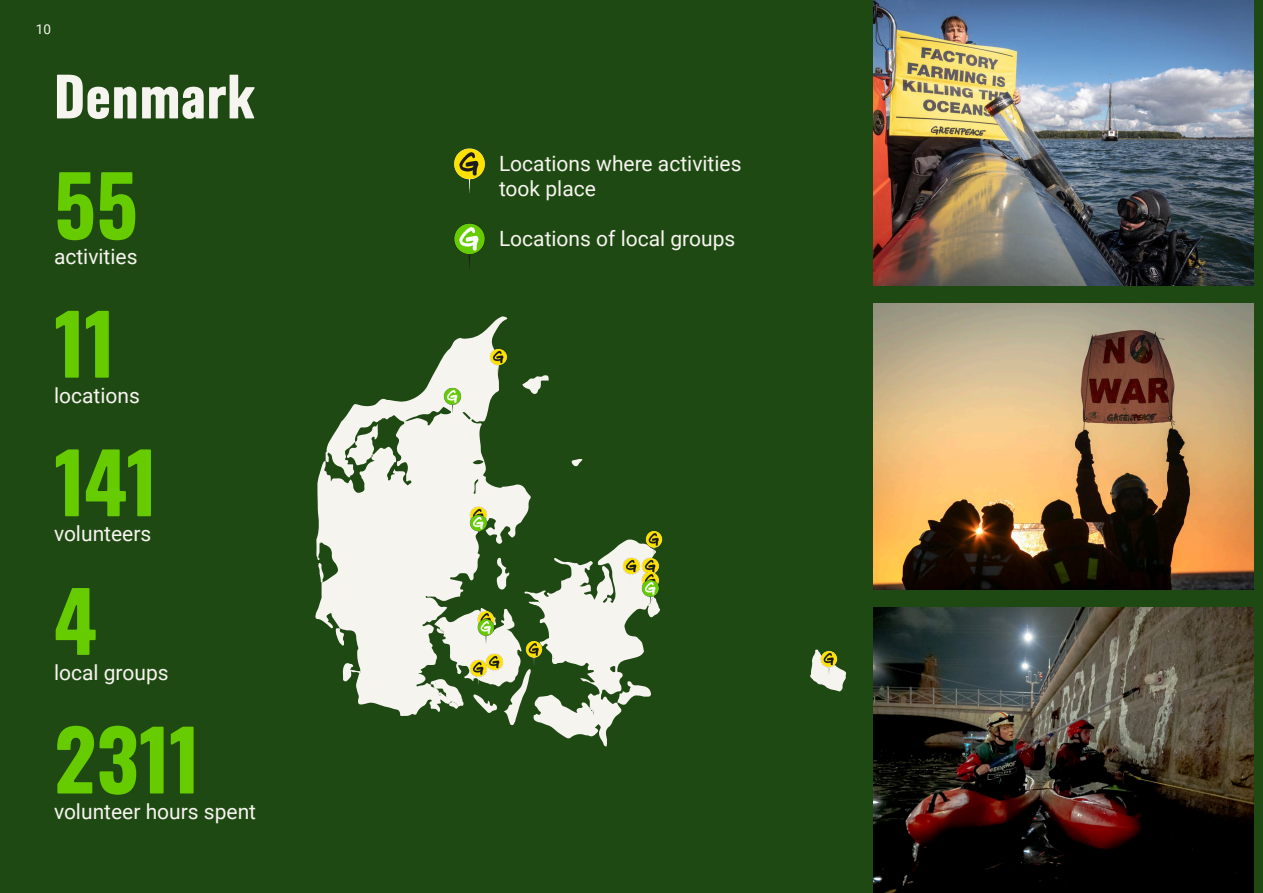
<style>
.page{position:relative;width:1263px;height:893px;background:#1f4912}
.page>*{position:absolute;margin:0;border:0;box-sizing:border-box;transform-origin:0 0}
.Highlighted_nr{font:82.5px "Zodiac Sans";letter-spacing:-.015em;color:#6c0}
.Heading_1{font:54px "Zodiac Sans";color:#f6f4ef}
.Heading_4{font:21px "Roboto";color:#f6f4ef}
.t1{font:13.5px "Roboto";color:#f6f4ef}
</style>
<div class="page">
<svg style="left:315px;top:316px;width:216px;height:400px;fill:#f6f4ef"></svg>
<svg style="left:810px;top:649px;width:37px;height:42px"></svg>
<svg style="left:522px;top:375px;width:27px;height:20px"></svg>
<svg style="left:342px;top:662px;width:19px;height:20px"></svg>
<svg style="left:335px;top:628px;width:9px;height:18px"></svg>
<svg style="left:571px;top:459px;width:11px;height:8px"></svg>
<svg style="left:326px;top:451px;width:3px;height:11px"></svg>
<svg style="left:317px;top:558px;width:7px;height:24px"></svg>
<svg style="left:434px;top:539px;width:226px;height:208px"></svg>
<svg style="left:347px;top:424px;width:32px;height:42px"></svg>
<img style="left:454px;top:223px;width:31px;height:45px">
<img style="left:454px;top:148px;width:31px;height:45px">
<img style="left:465px;top:504px;width:26px;height:8px">
<img style="left:465px;top:512px;width:26px;height:30px">
<img style="left:816px;top:649px;width:26px;height:29px">
<img style="left:619px;top:555px;width:18px;height:30px">
<img style="left:641px;top:531px;width:22px;height:24px">
<img style="left:473px;top:609px;width:26px;height:8px">
<img style="left:637px;top:555px;width:23px;height:15px">
<img style="left:473px;top:617px;width:26px;height:30px">
<img style="left:637px;top:570px;width:23px;height:8px">
<img style="left:637px;top:578px;width:23px;height:30px">
<img style="left:482px;top:651px;width:25px;height:30px">
<img style="left:465px;top:658px;width:26px;height:29px">
<img style="left:440px;top:386px;width:25px;height:29px">
<img style="left:874px;top:607px;width:380px;height:286px">
<img style="left:874px;top:304px;width:380px;height:285px">
<img style="left:874px;top:0;width:380px;height:286px">
<img style="left:521px;top:638px;width:26px;height:30px">
<img style="left:486px;top:346px;width:25px;height:30px">
<p class="t1" style="left:36px;top:20px;width:17px">10</p>
<p class="Heading_1" style="left:54px;top:68px;width:202px">Denmark</p>
<p class="Highlighted_nr" style="left:54px;top:162px;width:85px">55</p>
<p class="Heading_4" style="left:54px;top:242px;width:85px">activities</p>
<p class="Highlighted_nr" style="left:54px;top:301px;width:64px">11</p>
<p class="Heading_4" style="left:54px;top:381px;width:87px">locations</p>
<p class="Highlighted_nr" style="left:54px;top:439px;width:106px">141</p>
<p class="Heading_4" style="left:54px;top:519px;width:99px">volunteers</p>
<p class="Highlighted_nr" style="left:54px;top:578px;width:45px">4</p>
<p class="Heading_4" style="left:54px;top:658px;width:116px">local groups</p>
<p class="Highlighted_nr" style="left:54px;top:717px;width:149px">2311</p>
<p class="Heading_4" style="left:54px;top:796px;width:204px">volunteer hours spent</p>
<p class="Heading_4" style="left:499px;top:148px;width:244px">Locations where activities</p>
<p class="Heading_4" style="left:499px;top:174px;width:98px">took place</p>
<p class="Heading_4" style="left:499px;top:224px;width:238px">Locations of local groups</p>
</div>
